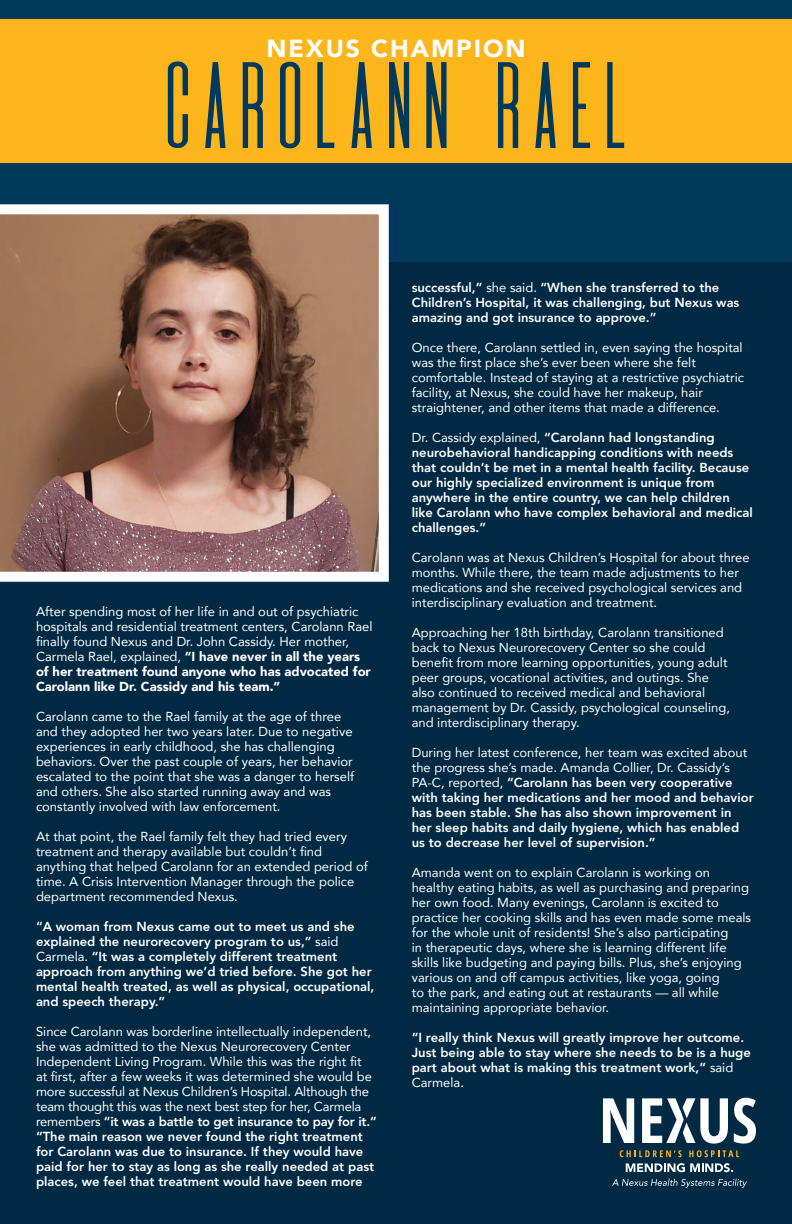
<style>
.page{position:relative;width:792px;height:1224px;background:#00395c}
.page>*{position:absolute;margin:0;border:0;box-sizing:border-box;transform-origin:0 0}
.t1{font:107.3px "De Valencia";letter-spacing:-.24em;color:#00395c}
.t2{font:900 24.6px "Avenir";letter-spacing:.08em;color:#fff}
.t3{font:13px/15px "Avenir";color:#fff}
.t4{font:800 13px/15px "Avenir";color:#fff}
.s1{font-weight:900}
.s2{font-weight:400}
.s3{font-weight:800}
</style>
<div class="page">
<div style="left:0;top:262px;width:792px;height:962px;background:#002943"></div>
<div style="left:0;top:19px;width:792px;height:144px;background:#fcb61c"></div>
<svg style="left:626px;top:1163px;width:107px;height:9px"></svg>
<svg style="left:603px;top:1098px;width:31px;height:45px"></svg>
<svg style="left:642px;top:1098px;width:86px;height:46px"></svg>
<svg style="left:734px;top:1098px;width:22px;height:46px"></svg>
<svg style="left:620px;top:1150px;width:62px;height:7px"></svg>
<svg style="left:689px;top:1150px;width:50px;height:7px"></svg>
<svg style="left:612px;top:1179px;width:135px;height:9px"></svg>
<svg style="left:0;top:204px;width:389px;height:378px;background:#a17b6b"></svg>
<p class="t2" style="left:266px;top:27px;width:261px">NEXUS CHAMPION</p>
<p class="t1" style="left:146px;top:46px;width:501px">CAROLANN RAEL</p>
<p class="t3" style="left:36px;top:604px;width:338px">After spending most of her life in and out of psychiatric hospitals and residential treatment centers, Carolann Rael finally found Nexus and Dr. John Cassidy. Her mother, Carmela Rael, explained, <span class="s1">“I have never in all the years of her treatment found anyone who has advocated for Carolann like Dr. Cassidy and his team.”</span></p>
<p class="t3" style="left:36px;top:709px;width:320px">Carolann came to the Rael family at the age of three and they adopted her two years later. Due to negative experiences in early childhood, she has challenging behaviors. Over the past couple of years, her behavior escalated to the point that she was a danger to herself and others. She also started running away and was constantly involved with law enforcement.</p>
<p class="t3" style="left:36px;top:829px;width:333px">At that point, the Rael family felt they had tried every treatment and therapy available but couldn’t find anything that helped Carolann for an extended period of time. A Crisis Intervention Manager through the police department recommended Nexus.</p>
<p class="t4" style="left:36px;top:919px;width:340px">“A woman from Nexus came out to meet us and she explained the neurorecovery program to us,” <span class="s2">said Carmela.</span> “It was a completely different treatment approach from anything we’d tried before. She got her mental health treated, as well as physical, occupational, and speech therapy.”</p>
<p class="t3" style="left:36px;top:1024px;width:342px">Since Carolann was borderline intellectually independent, she was admitted to the Nexus Neurorecovery Center Independent Living Program. While this was the right fit<br>at first, after a few weeks it was determined she would be more successful at Nexus Children’s Hospital. Although the team thought this was the next best step for her, Carmela remembers <span class="s3">“it was a battle to get insurance to pay for it.”</span></p>
<p class="t4" style="left:36px;top:1129px;width:340px">“The main reason we never found the right treatment for Carolann was due to insurance. If they would have paid for her to stay as long as she really needed at past places, we feel that treatment would have been more</p>
<p class="t4" style="left:412px;top:280px;width:329px">successful,” <span class="s2">she said.</span> “When she transferred to the<br>Children’s Hospital, it was challenging, but Nexus was amazing and got insurance to approve.”</p>
<p class="t3" style="left:412px;top:340px;width:334px">Once there, Carolann settled in, even saying the hospital was the first place she’s ever been where she felt comfortable. Instead of staying at a restrictive psychiatric facility, at Nexus, she could have her makeup, hair straightener, and other items that made a difference.</p>
<p class="t4" style="left:412px;top:430px;width:343px"><span class="s2">Dr. Cassidy explained,</span> “Carolann had longstanding neurobehavioral handicapping conditions with needs that couldn’t be met in a mental health facility. Because our highly specialized environment is unique from anywhere in the entire country, we can help children like Carolann who have complex behavioral and medical challenges.”</p>
<p class="t3" style="left:412px;top:550px;width:339px">Carolann was at Nexus Children’s Hospital for about three months. While there, the team made adjustments to her medications and she received psychological services and interdisciplinary evaluation and treatment.</p>
<p class="t3" style="left:412px;top:625px;width:320px">Approaching her 18th birthday, Carolann transitioned back to Nexus Neurorecovery Center so she could benefit from more learning opportunities, young adult peer groups, vocational activities, and outings. She also continued to received medical and behavioral management by Dr. Cassidy, psychological counseling, and interdisciplinary therapy.</p>
<p class="t4" style="left:412px;top:745px;width:343px"><span class="s2">During her latest conference, her team was excited about the progress she’s made. Amanda Collier, Dr. Cassidy’s PA-C, reported,</span> “Carolann has been very cooperative with taking her medications and her mood and behavior has been stable. She has also shown improvement in her sleep habits and daily hygiene, which has enabled us to decrease her level of supervision.”</p>
<p class="t3" style="left:412px;top:865px;width:341px">Amanda went on to explain Carolann is working on healthy eating habits, as well as purchasing and preparing her own food. Many evenings, Carolann is excited to practice her cooking skills and has even made some meals for the whole unit of residents! She’s also participating<br>in therapeutic days, where she is learning different life skills like budgeting and paying bills. Plus, she’s enjoying various on and off campus activities, like yoga, going<br>to the park, and eating out at restaurants — all while maintaining appropriate behavior.</p>
<p class="t4" style="left:412px;top:1030px;width:341px">“I really think Nexus will greatly improve her outcome.<br>Just being able to stay where she needs to be is a huge part about what is making this treatment work,” <span class="s2">said Carmela.</span></p>
</div>
